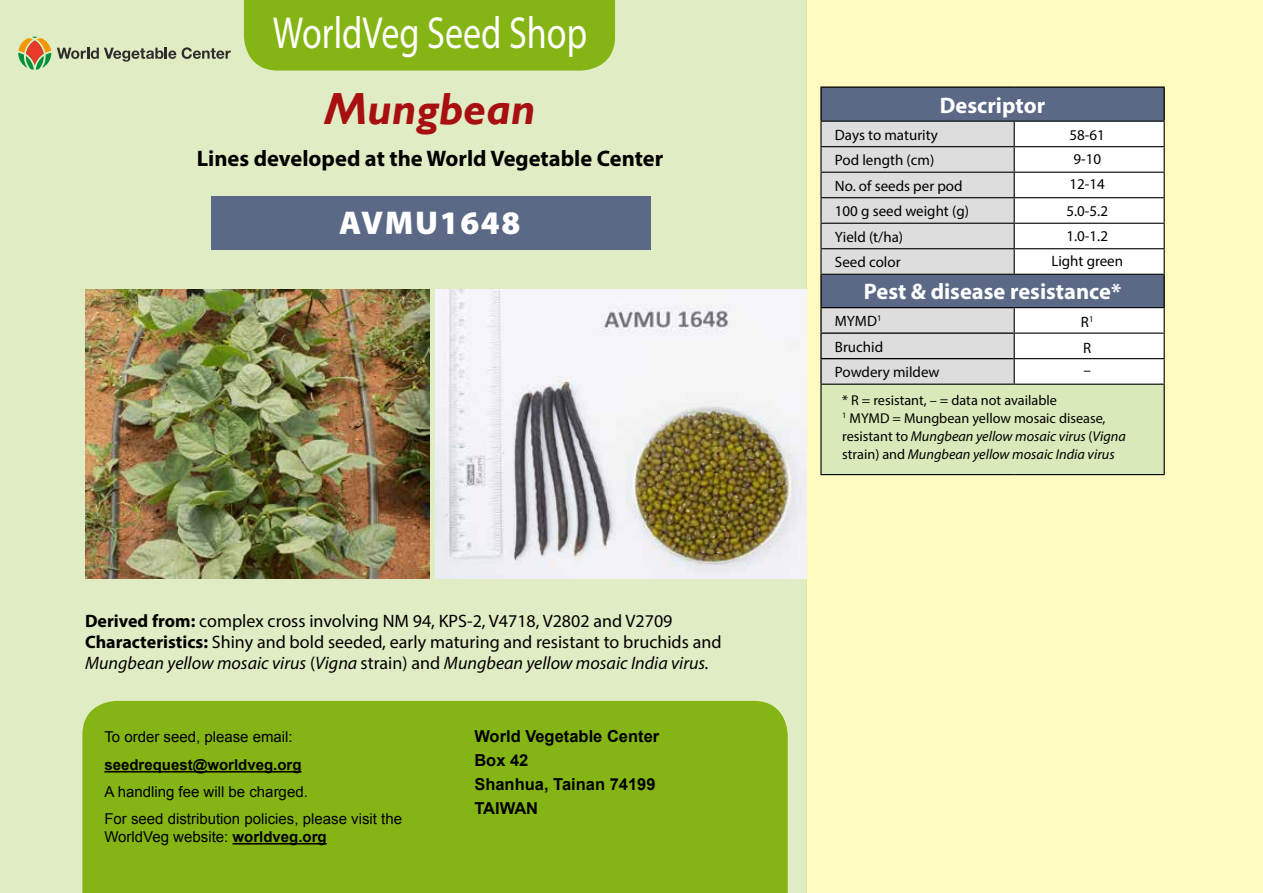
<style>
.page{position:relative;width:1263px;height:893px;background:#fff}
.page>*{position:absolute;margin:0;border:0;box-sizing:border-box;transform-origin:0 0}
.t1{font:45px "Myriad Pro";color:#fff;scale:.8 1}
.t2{font:italic 700 45px "Gill Sans";color:#a80f11}
.t3{font:900 33px "Myriad Pro";letter-spacing:.05em;color:#fff}
.t4{font:700 22.5px "Myriad Pro";color:#000}
.t5{font:700 22.5px "Myriad Pro";color:#fff}
.t6{font:18px/21px "Myriad Pro";color:#000}
.t7{font:700 16.5px/24px "Arial";color:#000}
.t8{font:15px/25.5px "Myriad Pro";color:#000}
.t9{font:15px/27px "Arial";color:#000}
.t10{font:700 15px "Arial";color:#000}
.t11{font:14.25px/18px "Myriad Pro";color:#000}
.s1{font-weight:700}
.s2{font-style:italic}
</style>
<div class="page">
<div style="left:807px;top:0;width:456px;height:893px;background:#fffbc0"></div>
<div style="left:0;top:0;width:806px;height:893px;background:#e0ecc4"></div>
<div style="left:82px;top:701px;width:706px;height:192px;background:#85b514"></div>
<hr style="left:104px;top:771px;width:198px;height:1px;background:#000">
<hr style="left:232px;top:843px;width:95px;height:1px;background:#000">
<div style="left:822px;top:88px;width:341px;height:33px;background:#5b6987"></div>
<svg style="left:821px;top:122px;width:193px;height:262px;background:#c9cbce"></svg>
<div style="left:821px;top:384px;width:343px;height:91px;background:#dae9b9"></div>
<hr style="left:1163px;top:88px;width:2px;height:33px;background:#000">
<hr style="left:1163px;top:275px;width:2px;height:32px;background:#000">
<hr style="left:820px;top:87px;width:194px;height:1px;background:#000">
<hr style="left:820px;top:88px;width:2px;height:33px;background:#000">
<hr style="left:1014px;top:87px;width:151px;height:1px;background:#000">
<hr style="left:820px;top:275px;width:2px;height:32px;background:#000">
<hr style="left:820px;top:308px;width:2px;height:24px;background:#000">
<hr style="left:820px;top:332px;width:194px;height:2px;background:#000">
<hr style="left:820px;top:334px;width:2px;height:24px;background:#000">
<hr style="left:820px;top:358px;width:194px;height:1px;background:#000">
<hr style="left:820px;top:359px;width:2px;height:25px;background:#000">
<hr style="left:820px;top:307px;width:194px;height:1px;background:#000">
<hr style="left:820px;top:121px;width:194px;height:1px;background:#000">
<hr style="left:820px;top:197px;width:194px;height:1px;background:#000">
<hr style="left:820px;top:223px;width:194px;height:1px;background:#000">
<hr style="left:820px;top:146px;width:194px;height:1px;background:#000">
<hr style="left:820px;top:172px;width:194px;height:1px;background:#000">
<hr style="left:820px;top:248px;width:194px;height:1px;background:#000">
<svg style="left:820px;top:122px;width:1px;height:152px"></svg>
<hr style="left:820px;top:274px;width:194px;height:1px;background:#000">
<hr style="left:1014px;top:121px;width:151px;height:1px;background:#000">
<hr style="left:1163px;top:122px;width:2px;height:24px;background:#000">
<hr style="left:1014px;top:146px;width:151px;height:1px;background:#000">
<hr style="left:1163px;top:147px;width:2px;height:25px;background:#000">
<hr style="left:1014px;top:172px;width:151px;height:1px;background:#000">
<hr style="left:1163px;top:173px;width:2px;height:24px;background:#000">
<hr style="left:1014px;top:197px;width:151px;height:1px;background:#000">
<hr style="left:1163px;top:198px;width:2px;height:25px;background:#000">
<hr style="left:1014px;top:223px;width:151px;height:1px;background:#000">
<hr style="left:1163px;top:224px;width:2px;height:24px;background:#000">
<hr style="left:1014px;top:248px;width:151px;height:1px;background:#000">
<hr style="left:1163px;top:249px;width:2px;height:25px;background:#000">
<hr style="left:1014px;top:274px;width:151px;height:1px;background:#000">
<hr style="left:1014px;top:307px;width:151px;height:1px;background:#000">
<hr style="left:1163px;top:308px;width:2px;height:25px;background:#000">
<hr style="left:1014px;top:333px;width:151px;height:1px;background:#000">
<hr style="left:1163px;top:334px;width:2px;height:24px;background:#000">
<hr style="left:1014px;top:358px;width:151px;height:1px;background:#000">
<svg style="left:1014px;top:121px;width:150px;height:263px;background:#dcdee2"></svg>
<hr style="left:1163px;top:359px;width:2px;height:25px;background:#000">
<hr style="left:820px;top:384px;width:194px;height:1px;background:#000">
<hr style="left:820px;top:385px;width:1px;height:89px;background:#000">
<hr style="left:1014px;top:384px;width:151px;height:1px;background:#000">
<hr style="left:1163px;top:385px;width:2px;height:89px;background:#000">
<hr style="left:820px;top:474px;width:194px;height:1px;background:#000">
<hr style="left:1014px;top:474px;width:151px;height:1px;background:#000">
<div style="left:211px;top:196px;width:439px;height:53px;background:#5b6987"></div>
<div style="left:244px;top:0;width:371px;height:71px;background:#85b514"></div>
<svg style="left:57px;top:48px;width:119px;height:14px"></svg>
<svg style="left:182px;top:47px;width:49px;height:12px"></svg>
<svg style="left:18px;top:37px;width:33px;height:33px"></svg>
<img style="left:435px;top:289px;width:371px;height:289px">
<img style="left:85px;top:290px;width:344px;height:288px">
<h1 class="t1" style="left:273px;top:5px;width:394px">WorldVeg Seed Shop</h1>
<h1 class="t2" style="left:324px;top:83px;width:213px">Mungbean</h1>
<p class="t4" style="left:197px;top:144px;width:468px">Lines developed at the World Vegetable Center</p>
<h2 class="t3" style="left:339px;top:204px;width:183px">AVMU1648</h2>
<p class="t6" style="left:85px;top:611px;width:638px"><span class="s1">Derived from:</span> complex cross involving NM 94, KPS-2, V4718, V2802 and V2709<br><span class="s1">Characteristics:</span> Shiny and bold seeded, early maturing and resistant to bruchids and<br><span class="s2">Mungbean yellow mosaic virus</span> (<span class="s2">Vigna</span> strain) and <span class="s2">Mungbean yellow mosaic India virus.</span></p>
<p class="t9" style="left:104px;top:723px;width:190px">To order seed, please email:</p>
<p class="t10" style="left:104px;top:755px;width:199px">seedrequest@worldveg.org</p>
<p class="t9" style="left:104px;top:778px;width:299px">A handling fee will be charged.<br>For seed distribution policies, please visit the</p>
<p class="t9" style="left:104px;top:823px;width:224px">WorldVeg website: <span class="s1">worldveg.org</span></p>
<p class="t7" style="left:474px;top:725px;width:186px">World Vegetable Center<br>Box 42<br>Shanhua, Tainan 74199<br>TAIWAN</p>
<p class="t5" style="left:940px;top:91px;width:107px">Descriptor</p>
<p class="t8" style="left:835px;top:122px;width:136px">Days to maturity<br>Pod length (cm)<br>No. of seeds per pod<br>100 g seed weight (g)<br>Yield (t/ha)<br>Seed color</p>
<p class="t5" style="left:864px;top:277px;width:259px">Pest &amp; disease resistance*</p>
<p class="t8" style="left:835px;top:308px;width:106px">MYMD<sup>1<br></sup>Bruchid<br>Powdery mildew</p>
<p class="t11" style="left:842px;top:391px;width:285px">* R = resistant, – = data not available<br><sup>1</sup> MYMD = Mungbean yellow mosaic disease, resistant to <span class="s2">Mungbean yellow mosaic virus</span> (<span class="s2">Vigna </span>strain) and <span class="s2">Mungbean yellow mosaic India virus</span></p>
<p class="t8" style="left:1069px;top:123px;width:37px;line-height:23.7px">58-61<br>9-10</p>
<p class="t8" style="left:1051px;top:171px;width:73px;text-align:center">12-14<br>5.0-5.2<br>1.0-1.2<br>Light green</p>
<p class="t8" style="left:1081px;top:309px;width:14px">R<sup>1<br></sup>R</p>
<p class="t8" style="left:1083px;top:357px;width:9px">–</p>
</div>
